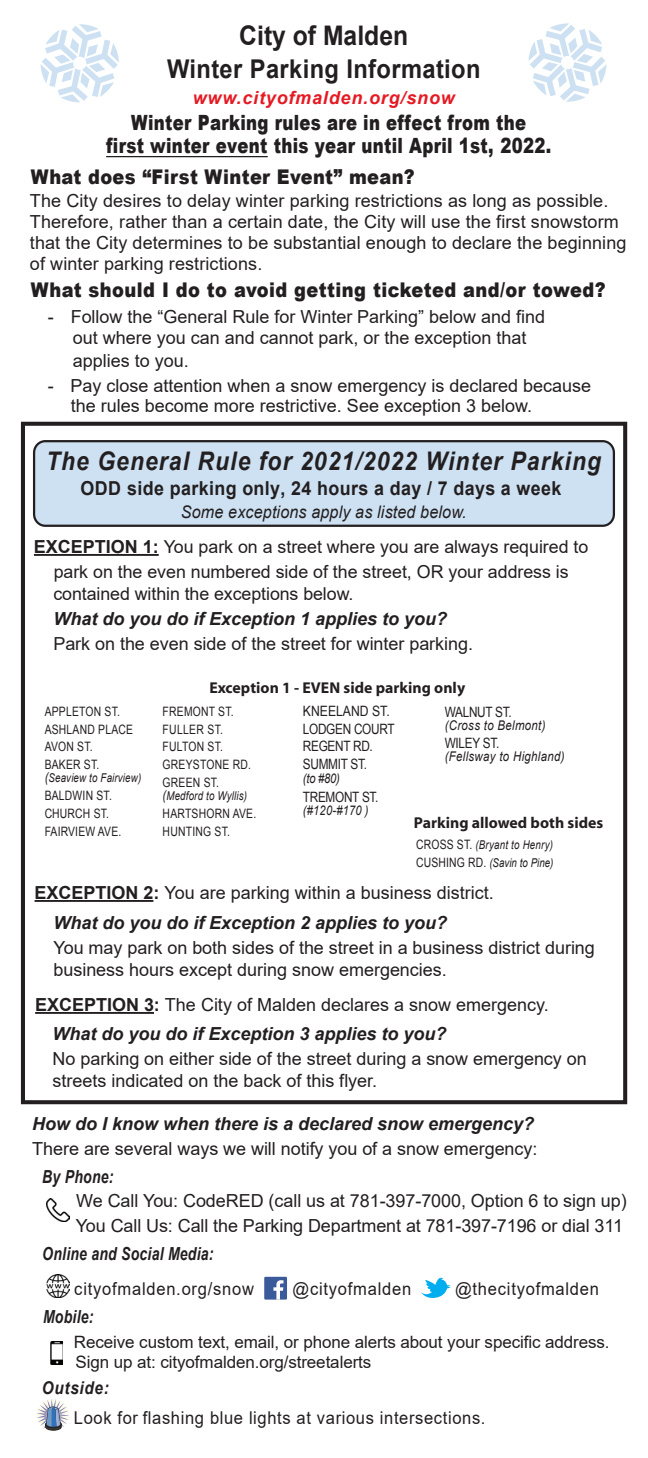
<style>
.page{position:relative;width:648px;height:1458px;background:#fff}
.page>*{position:absolute;margin:0;border:0;box-sizing:border-box;transform-origin:0 0}
.t1{font:700 27px "Arial";color:#231f20;scale:.92 1}
.t2{font:700 25.88px "Arial";letter-spacing:.015em;color:#231f20;scale:.92 1}
.t3{font:italic 700 25.65px "Arial";letter-spacing:.05em;color:#231f20;scale:.89 1}
.t4{font:900 20.93px/23.4px "Arial";letter-spacing:.02em;color:#231f20;text-align:center;scale:.79 1}
.t5{font:900 20.25px "Arial";letter-spacing:.025em;color:#231f20;scale:.88 1}
.t6{font:700 19.35px "Arial";letter-spacing:.02em;color:#231f20;scale:.93 1}
.t7{font:18px/21.8px "Arial";color:#231f20}
.t8{font:italic 700 18px "Arial";color:#231f20}
.t9{font:italic 700 18px "Arial";color:#231f20;scale:.78 1}
.t10{font:italic 700 18px "Arial";letter-spacing:.045em;color:#e51a23}
.t11{font:17.78px/24.8px "Arial";color:#231f20;text-align:center}
.t12{font:17.55px "Arial";letter-spacing:.045em;color:#231f20;scale:.94 1}
.t13{font:italic 700 17.55px "Arial";letter-spacing:.045em;color:#231f20;scale:.87 1}
.t14{font:italic 17.32px "Arial";letter-spacing:.01em;color:#231f20;scale:.93 1}
.t15{font:17.1px/20.5px "Arial";letter-spacing:-.005em;color:#231f20}
.t16{font:700 15.75px "Myriad";color:#231f20}
.t17{font:14.17px/17.8px "Arial";letter-spacing:-.025em;color:#231f20;scale:.86 1}
.t18{font:14.17px "Arial";letter-spacing:-.025em;color:#231f20;scale:.83 1}
.t19{font:italic 13.28px "Arial";letter-spacing:.03em;color:#231f20;scale:.86 1}
.t20{font:italic 13.28px "Arial";letter-spacing:.03em;color:#231f20;scale:.83 1}
.t21{font:13.05px/17.8px "Arial";letter-spacing:.02em;color:#231f20;scale:.8 1}
.t22{font:italic 12.15px/17.8px "Arial";letter-spacing:.015em;color:#231f20;scale:.8 1}
.s1{font-weight:700;font-size:18px}
.s2{font-size:13.72px}
.s3{font-style:normal;font-size:13.05px}
.s4{font-weight:700}
</style>
<div class="page">
<svg style="left:41px;top:24px;width:78px;height:78px"></svg>
<svg style="left:529px;top:23px;width:78px;height:79px"></svg>
<div style="left:34px;top:441px;width:580px;height:85px;background:#cde1f2;border-radius:11px"></div>
<div style="left:33px;top:440px;width:582px;height:87px;border:2px solid #231f20;border-radius:11px"></div>
<hr style="left:34px;top:554px;width:125px;height:2px;background:#231f20">
<hr style="left:35px;top:900px;width:118px;height:2px;background:#231f20">
<hr style="left:35px;top:1012px;width:119px;height:2px;background:#231f20">
<div style="left:21px;top:422px;width:606px;height:682px;border:4px solid #231f20"></div>
<svg style="left:37px;top:1399px;width:32px;height:32px"></svg>
<hr style="left:106px;top:156px;width:162px;height:1px;background:#231f20">
<div style="left:264px;top:1277px;width:23px;height:23px;background:#3b5a9a"></div>
<svg style="left:273px;top:1280px;width:11px;height:20px"></svg>
<svg style="left:421px;top:1277px;width:30px;height:21px"></svg>
<img style="left:46px;top:1274px;width:24px;height:24px">
<img style="left:51px;top:1341px;width:12px;height:23px">
<img style="left:47px;top:1199px;width:23px;height:23px">
<h1 class="t1" style="left:239px;top:18px;width:185px">City of Malden</h1>
<h2 class="t2" style="left:167px;top:52px;width:343px">Winter Parking Information</h2>
<p class="t4" style="left:101px;top:110px;width:564px">Winter Parking rules are in effect from the<br>first winter event this year until April 1st, 2020.</p>
<p class="t10" style="left:193px;top:85px;width:264px">www.cityofmalden.org/snow</p>
<p class="t4" style="left:106px;top:110px;width:565px">Winter Parking rules are in effect from the<br>first winter event this year until April 1st, 2022.</p>
<p class="t5" style="left:31px;top:162px;width:438px">What does “First Winter Event” mean?</p>
<p class="t7" style="left:30px;top:190px;width:599px;line-height:21.2px">The City desires to delay winter parking restrictions as long as possible.<br>Therefore, rather than a certain date, the City will use the first snowstorm that the City determines to be substantial enough to declare the beginning of winter parking restrictions.</p>
<p class="t7" style="left:73px;top:306px;width:473px;text-indent:-25px">- Follow the “General Rule for Winter Parking” below and find out where you can and cannot park, or the exception that applies to you.</p>
<p class="t7" style="left:71px;top:376px;width:522px;line-height:20.5px;text-indent:-23px">- Pay close attention when a snow emergency is declared because the rules become more restrictive. See exception 3 below.</p>
<p class="t5" style="left:31px;top:275px;width:655px">What should I do to avoid getting ticketed and/or towed?</p>
<h3 class="t3" style="left:46px;top:444px;width:625px">The General Rule for 2019/2020 Winter Parking</h3>
<p class="t6" style="left:84px;top:476px;width:517px">ODD side parking only, 24 hours a day / 7 days a week</p>
<p class="t14" style="left:181px;top:501px;width:309px">Some exceptions apply as listed below.</p>
<h3 class="t3" style="left:328px;top:444px;width:31px">21</h3>
<h3 class="t3" style="left:404px;top:444px;width:16px">2</h3>
<p class="t6" style="left:81px;top:475px;width:216px">ODD side parking only</p>
<p class="t11" style="left:34px;top:535px;width:556px"><span class="s1">EXCEPTION 1:</span> You park on a street where you are always required to park on the even numbered side of the street, OR your address is</p>
<p class="t11" style="left:53px;top:581px;width:496px">contained within the exceptions below. (e.g., 1013 Main Street).</p>
<p class="t8" style="left:53px;top:607px;width:395px">What do you do if Exception 1 applies to you?</p>
<p class="t7" style="left:53px;top:633px;width:421px">Park on the even side of the street for winter parking.</p>
<p class="t21" style="left:45px;top:702px;width:112px">APPLETON ST.<br>ASHLAND PLACE<br>AVON ST.<br>BAKER ST.</p>
<p class="t22" style="left:45px;top:769px;width:122px"><span class="s2">(</span>Seaview to Fairview)</p>
<p class="t21" style="left:45px;top:787px;width:97px">BALDWIN ST.<br>CHURCH ST.<br>FAIRVIEW AVE.</p>
<p class="t16" style="left:209px;top:680px;width:257px">Exception 1 - EVEN side parking only</p>
<p class="t21" style="left:163px;top:702px;width:112px">FREMONT ST.<br>FULLER ST.<br>FULTON ST.<br>GREYSTONE RD.<br>GREEN ST.</p>
<p class="t22" style="left:163px;top:787px;width:107px"><span class="s2">(</span>Medford to Wyllis)</p>
<p class="t21" style="left:163px;top:804px;width:118px">HARTSHORN AVE.<br>HUNTING ST.</p>
<p class="t17" style="left:303px;top:702px;width:108px">KNEELAND ST.<br>LODGEN COURT<br>REGENT RD.<br>SUMMIT ST.</p>
<p class="t20" style="left:303px;top:770px;width:46px">(to #80)</p>
<p class="t18" style="left:303px;top:787px;width:93px">TREMONT ST.</p>
<p class="t20" style="left:303px;top:801px;width:80px">(#120-#170 )</p>
<p class="t18" style="left:445px;top:703px;width:82px">WALNUT ST.</p>
<p class="t19" style="left:445px;top:717px;width:119px">(Cross to Belmont)</p>
<p class="t18" style="left:445px;top:734px;width:67px">WILEY ST.</p>
<p class="t19" style="left:445px;top:747px;width:141px">(Fellsway to Highland)</p>
<p class="t16" style="left:414px;top:814px;width:191px">Parking allowed both sides</p>
<p class="t22" style="left:416px;top:836px;width:173px"><span class="s3">CROSS ST.</span> (Bryant to Henry)<br><span class="s3">CUSHING RD.</span> (Savin to Pine)</p>
<p class="t7" style="left:35px;top:882px;width:461px"><span class="s4">EXCEPTION 2:</span> You are parking within a business district.</p>
<p class="t8" style="left:53px;top:911px;width:395px">What do you do if Exception 2 applies to you?</p>
<p class="t7" style="left:53px;top:937px;width:543px">You may park on both sides of the street in a business district during business hours except during snow emergencies.</p>
<p class="t7" style="left:35px;top:994px;width:515px"><span class="s4">EXCEPTION 3:</span> The City of Malden declares a snow emergency.</p>
<p class="t8" style="left:53px;top:1022px;width:395px">What do you do if Exception 3 applies to you?</p>
<p class="t7" style="left:53px;top:1048px;width:535px">No parking on either side of the street during a snow emergency on streets indicated on the back of this flyer.</p>
<p class="t8" style="left:32px;top:1112px;width:503px">How do I know when there is a declared snow emergency?</p>
<p class="t7" style="left:32px;top:1138px;width:506px">There are several ways we will notify you of a snow emergency:</p>
<p class="t7" style="left:76px;top:1188px;width:552px;line-height:24.8px">We Call You: CodeRED (call us at 781-397-7000, Option 6 to sign up)<br>You Call Us: Call the Parking Department at 781-397-7196 or dial 311</p>
<p class="t9" style="left:42px;top:1165px;width:93px">By Phone:</p>
<p class="t9" style="left:42px;top:1242px;width:221px">Online and Social Media:</p>
<p class="t12" style="left:74px;top:1277px;width:193px">cityofmalden.org/snow</p>
<p class="t12" style="left:293px;top:1277px;width:128px">@cityofmalden</p>
<p class="t12" style="left:456px;top:1277px;width:155px">@thecityofmalden</p>
<p class="t9" style="left:43px;top:1305px;width:66px">Mobile:</p>
<p class="t15" style="left:74px;top:1332px;width:537px">Receive custom text, email, or phone alerts about your specific address.<br>Sign up at: cityofmalden.org/streetalerts</p>
<p class="t13" style="left:42px;top:1376px;width:79px">Outside:</p>
<p class="t12" style="left:74px;top:1407px;width:440px">Look for flashing blue lights at various intersections.</p>
</div>
